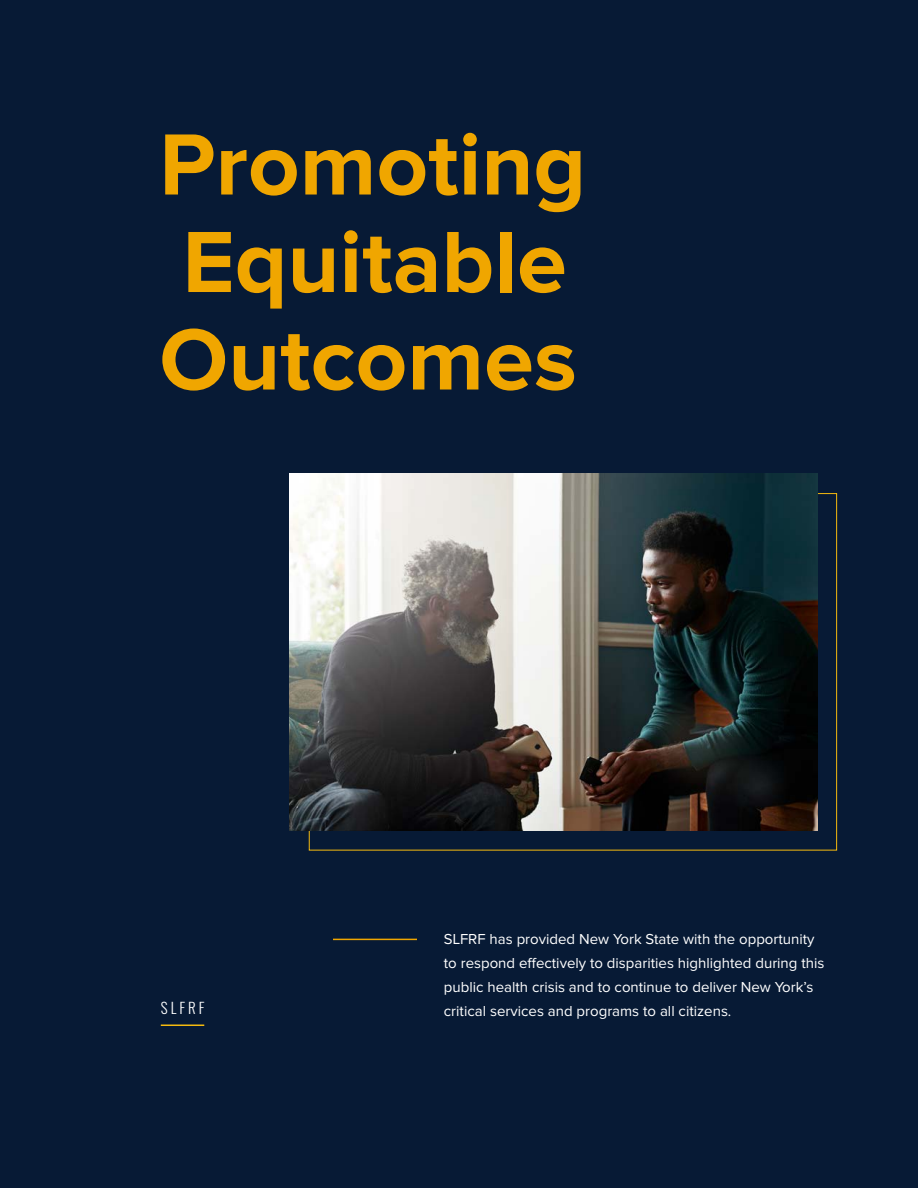
<style>
.page{position:relative;width:918px;height:1188px;background:#071a35}
.page>*{position:absolute;margin:0;border:0;box-sizing:border-box;transform-origin:0 0}
.t1{font:700 90px/97.5px "Proxima Nova";color:#f0a600}
.t2{font:15px/24px "Proxima Nova";color:#fff}
.Body{font:15px "Oswald";letter-spacing:.2em;color:#fff}
</style>
<div class="page">
<hr style="left:333px;top:939px;width:84px;height:1px;background:#f0a600">
<img style="left:289px;top:474px;width:529px;height:357px">
<hr style="left:161px;top:1025px;width:43px;height:1px;background:#f5ba0f">
<p class="t1" style="left:159px;top:120px;width:428px">Promoting<br>Equitable<br>Outcomes</p>
<p class="Body" style="left:161px;top:994px;width:45px">SLFRF</p>
<p class="t2" style="left:444px;top:928px;width:382px">SLFRF has provided New York State with the opportunity to respond effectively to disparities highlighted during this public health crisis and to continue to deliver New York’s critical services and programs to all citizens.</p>
</div>
